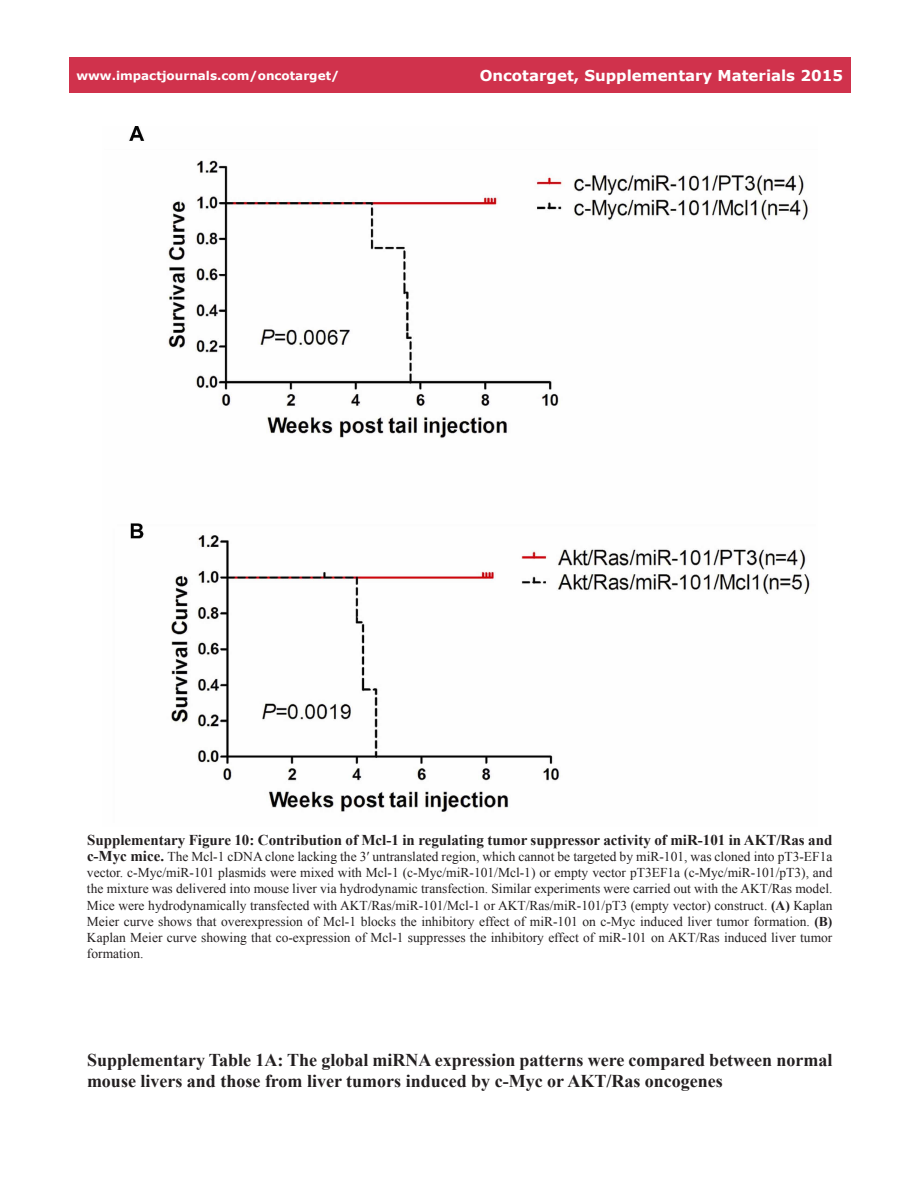
<style>
.page{position:relative;width:918px;height:1188px;background:#fff}
.page>*{position:absolute;margin:0;border:0;box-sizing:border-box;transform-origin:0 0}
.t1{font:700 18px/21.6px "Times New Roman";color:#231f20}
.t2{font:700 15px "Times New Roman";color:#231f20}
.t3{font:700 15px "Verdana";color:#fff}
.t4{font:13.5px/16.2px "Times New Roman";color:#231f20;text-align:justify}
.t5{font:700 12px "Verdana";color:#fff}
.s1{font-weight:700;font-size:15px}
.s2{font-weight:700}
</style>
<div class="page">
<div style="left:69px;top:57px;width:781px;height:36px;background:#d0324c"></div>
<img style="left:129px;top:127px;width:682px;height:685px">
<p class="t5" style="left:76px;top:67px;width:264px">www.impactjournals.com/oncotarget/</p>
<p class="t3" style="left:480px;top:66px;width:365px">Oncotarget, Supplementary Materials 2015</p>
<p class="t2" style="left:87px;top:829px;width:747px">Supplementary Figure 10: Contribution of Mcl-1 in regulating tumor suppressor activity of miR-101 in AKT/Ras and</p>
<p class="t4" style="left:87px;top:848px;width:747px"><span class="s1">c-Myc mice.</span> The Mcl-1 cDNA clone lacking the 3ʹ untranslated region, which cannot be targeted by miR-101, was cloned into pT3-EF1a vector. c-Myc/miR-101 plasmids were mixed with Mcl-1 (c-Myc/miR-101/Mcl-1) or empty vector pT3EF1a (c-Myc/miR-101/pT3), and the mixture was delivered into mouse liver via hydrodynamic transfection. Similar experiments were carried out with the AKT/Ras model.<br>Mice were hydrodynamically transfected with AKT/Ras/miR-101/Mcl-1 or AKT/Ras/miR-101/pT3 (empty vector) construct. <span class="s2">(A)</span> Kaplan Meier curve shows that overexpression of Mcl-1 blocks the inhibitory effect of miR-101 on c-Myc induced liver tumor formation. <span class="s2">(B)<br></span>Kaplan Meier curve showing that co-expression of Mcl-1 suppresses the inhibitory effect of miR-101 on AKT/Ras induced liver tumor formation.</p>
<h1 class="t1" style="left:87px;top:1048px;width:747px">Supplementary Table 1A: The global miRNA expression patterns were compared between normal mouse livers and those from liver tumors induced by c-Myc or AKT/Ras oncogenes</h1>
</div>
